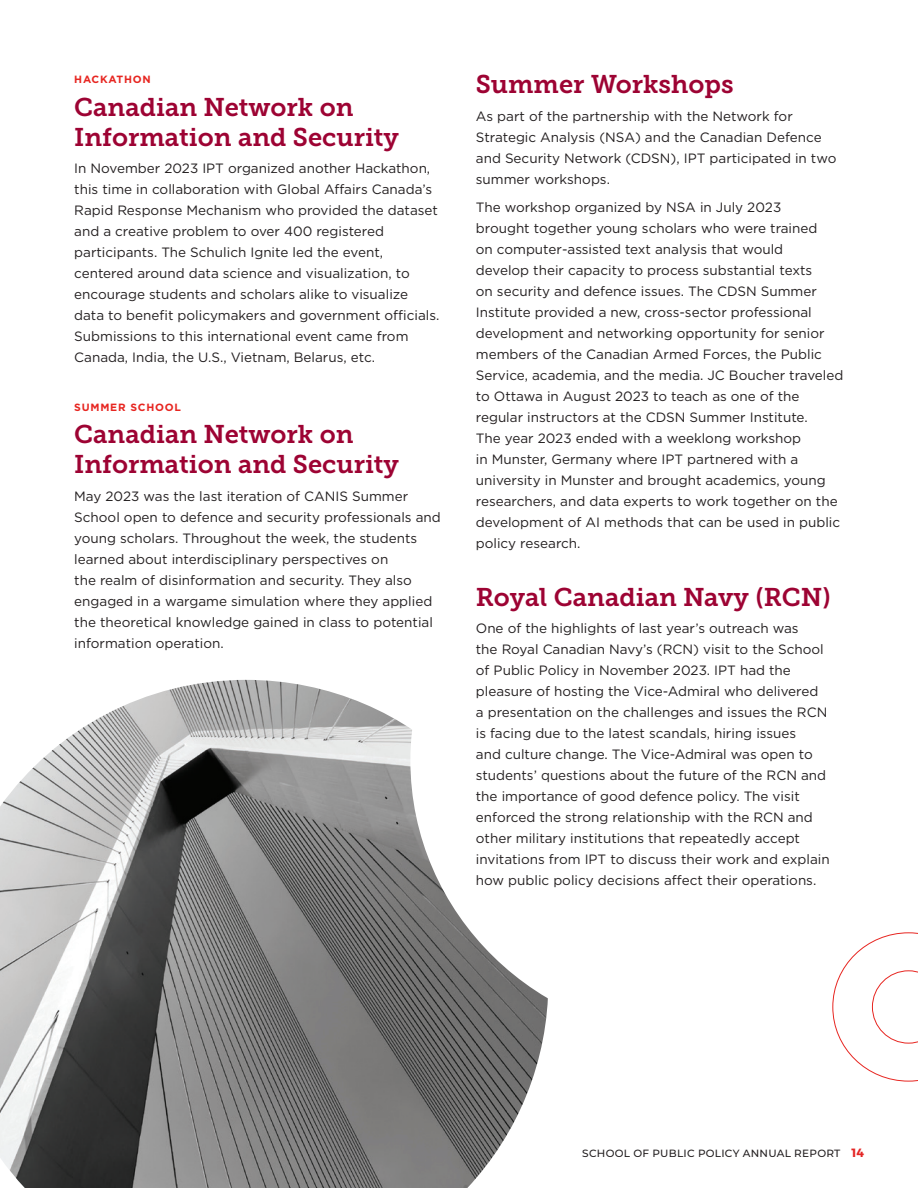
<style>
.page{position:relative;width:918px;height:1188px;background:#fff}
.page>*{position:absolute;margin:0;border:0;box-sizing:border-box;transform-origin:0 0}
.Subtitles{font:25.5px/30px "Museo Slab 700";color:#9d0333}
.body_with_space_between_paragraphs{font:13.5px/21px "Gotham HTF";color:#231f20}
.t1{font:500 10.5px "Montserrat";letter-spacing:.025em;color:#231f20}
.Dates{font:700 10.5px "Gotham HTF";letter-spacing:.075em;color:#e72621}
.s1{font-weight:700;font-size:12px;color:#e42625}
</style>
<div class="page">
<img style="left:0;top:680px;width:543px;height:508px">
<svg style="left:410px;top:680px;width:138px;height:358px"></svg>
<svg style="left:832px;top:932px;width:86px;height:149px"></svg>
<p class="Dates" style="left:74px;top:73px;width:78px">HACKATHON</p>
<p class="Subtitles" style="left:74px;top:92px;width:326px">Canadian Network on<br>Information and Security</p>
<p class="body_with_space_between_paragraphs" style="left:74px;top:158px;width:367px">In November 2023 IPT organized another Hackathon, this time in collaboration with Global Affairs Canada’s Rapid Response Mechanism who provided the dataset and a creative problem to over 400 registered participants. The Schulich Ignite led the event, centered around data science and visualization, to encourage students and scholars alike to visualize data to benefit policymakers and government officials.<br>Submissions to this international event came from Canada, India, the U.S., Vietnam, Belarus, etc.</p>
<p class="Dates" style="left:74px;top:401px;width:108px">SUMMER SCHOOL</p>
<p class="Subtitles" style="left:74px;top:420px;width:326px">Canadian Network on<br>Information and Security</p>
<p class="body_with_space_between_paragraphs" style="left:74px;top:486px;width:368px">May 2023 was the last iteration of CANIS Summer School open to defence and security professionals and young scholars. Throughout the week, the students learned about interdisciplinary perspectives on<br>the realm of disinformation and security. They also engaged in a wargame simulation where they applied the theoretical knowledge gained in class to potential information operation.</p>
<p class="Subtitles" style="left:476px;top:70px;width:259px">Summer Workshops</p>
<p class="body_with_space_between_paragraphs" style="left:476px;top:106px;width:362px">As part of the partnership with the Network for Strategic Analysis (NSA) and the Canadian Defence and Security Network (CDSN), IPT participated in two summer workshops.</p>
<p class="body_with_space_between_paragraphs" style="left:476px;top:196px;width:369px">The workshop organized by NSA in July 2023<br>brought together young scholars who were trained<br>on computer-assisted text analysis that would<br>develop their capacity to process substantial texts<br>on security and defence issues. The CDSN Summer Institute provided a new, cross-sector professional development and networking opportunity for senior members of the Canadian Armed Forces, the Public Service, academia, and the media. JC Boucher traveled to Ottawa in August 2023 to teach as one of the regular instructors at the CDSN Summer Institute.<br>The year 2023 ended with a weeklong workshop<br>in Munster, Germany where IPT partnered with a university in Munster and brought academics, young researchers, and data experts to work together on the development of AI methods that can be used in public policy research.</p>
<p class="Subtitles" style="left:476px;top:582px;width:357px">Royal Canadian Navy (RCN)</p>
<p class="body_with_space_between_paragraphs" style="left:476px;top:618px;width:355px">One of the highlights of last year’s outreach was<br>the Royal Canadian Navy’s (RCN) visit to the School of Public Policy in November 2023. IPT had the pleasure of hosting the Vice-Admiral who delivered<br>a presentation on the challenges and issues the RCN is facing due to the latest scandals, hiring issues<br>and culture change. The Vice-Admiral was open to students’ questions about the future of the RCN and the importance of good defence policy. The visit enforced the strong relationship with the RCN and other military institutions that repeatedly accept invitations from IPT to discuss their work and explain how public policy decisions affect their operations.</p>
<p class="t1" style="left:582px;top:1146px;width:283px">SCHOOL OF PUBLIC POLICY ANNUAL REPORT <span class="s1">14</span></p>
</div>
